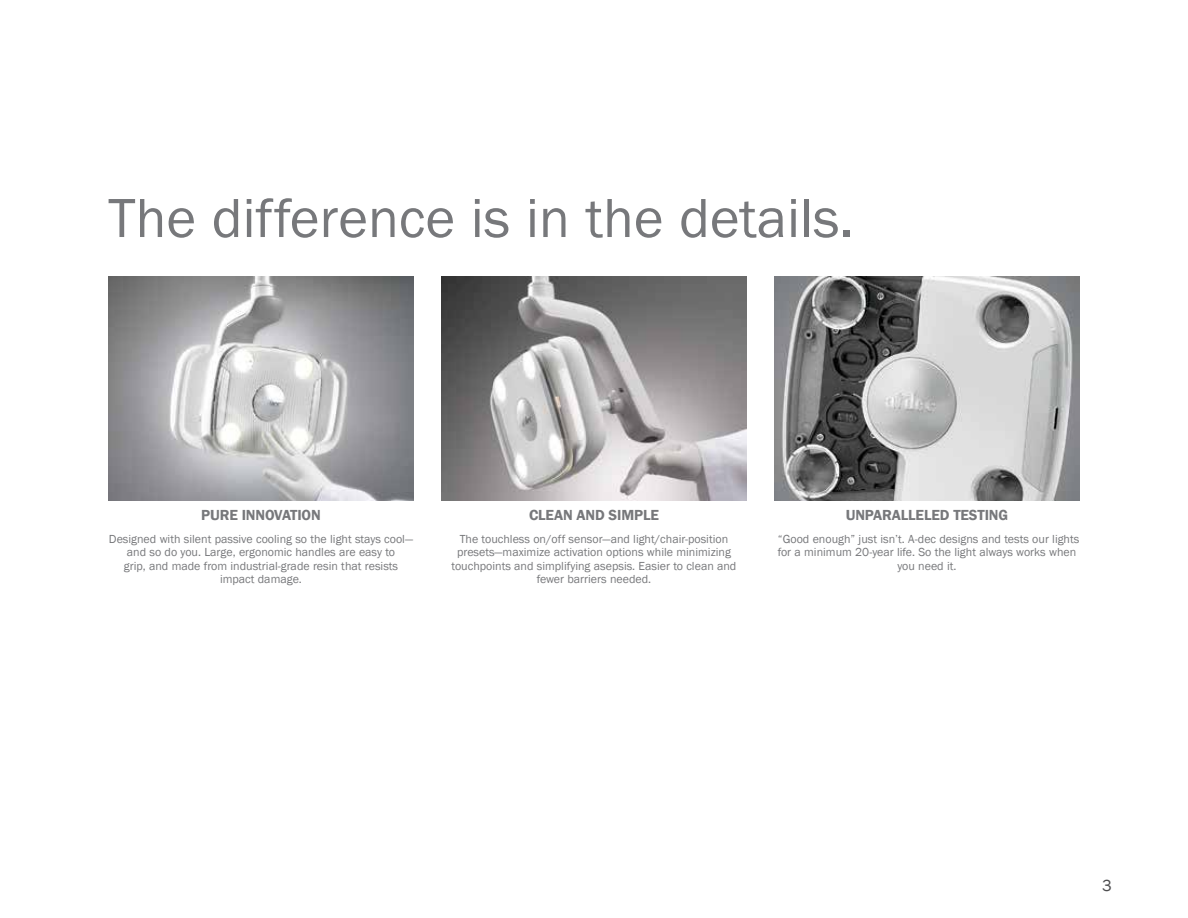
<style>
.page{position:relative;width:1188px;height:918px;background:#fff}
.page>*{position:absolute;margin:0;border:0;box-sizing:border-box;transform-origin:0 0}
.t1{font:57px "Franklin Gothic";color:#77787b}
.t2{font:16.5px "Franklin Gothic";color:#4d4d4f}
.t3{font:600 15px "Franklin Gothic";letter-spacing:-.01em;color:#77787b}
.t4{font:12px/13.5px "Franklin Gothic";color:#77787b;text-align:center}
</style>
<div class="page">
<img style="left:441px;top:277px;width:306px;height:223px">
<img style="left:108px;top:277px;width:306px;height:223px">
<img style="left:774px;top:277px;width:306px;height:223px">
<h1 class="t1" style="left:108px;top:183px;width:747px">The difference is in the details.</h1>
<p class="t3" style="left:201px;top:506px;width:121px">PURE INNOVATION</p>
<p class="t4" style="left:109px;top:532px;width:306px">Designed with silent passive cooling so the light stays cool— and so do you. Large, ergonomic handles are easy to<br>grip, and made from industrial-grade resin that resists impact damage.</p>
<p class="t3" style="left:529px;top:506px;width:131px">CLEAN AND SIMPLE</p>
<p class="t4" style="left:452px;top:532px;width:286px">The touchless on/off sensor—and light/chair-position presets—maximize activation options while minimizing touchpoints and simplifying asepsis. Easier to clean and fewer barriers needed.</p>
<p class="t3" style="left:846px;top:506px;width:164px">UNPARALLELED TESTING</p>
<p class="t4" style="left:778px;top:532px;width:303px">“Good enough” just isn’t. A-dec designs and tests our lights for a minimum 20-year life. So the light always works when you need it.</p>
<h2 class="t2" style="left:1102px;top:876px;width:11px">3</h2>
</div>
